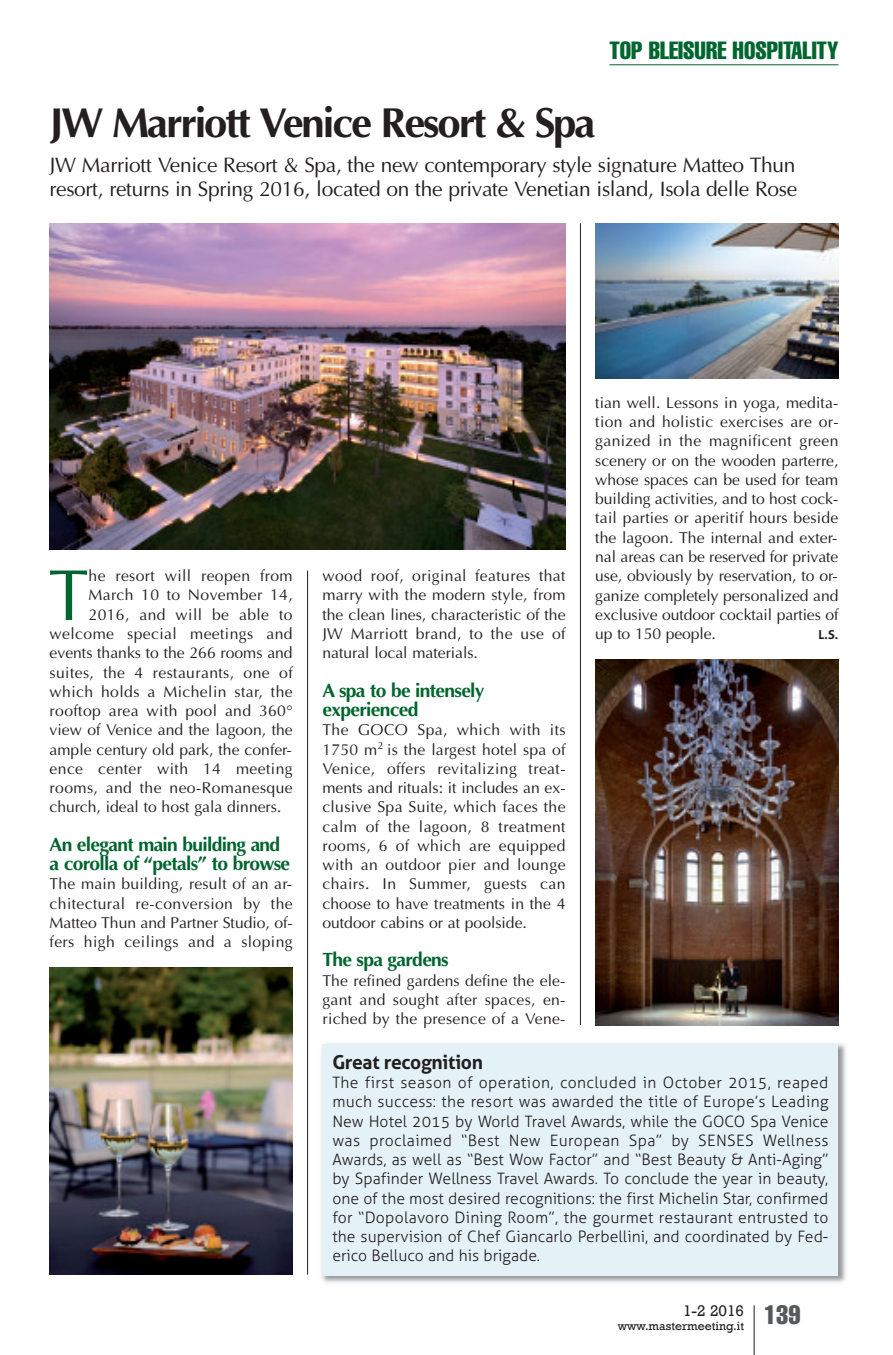
<style>
.page{position:relative;width:893px;height:1355px;background:#fff}
.page>*{position:absolute;margin:0;border:0;box-sizing:border-box;transform-origin:0 0}
.t1{font:72.27px "Optima";color:#00652e}
.t2{font:700 42px "Optima";letter-spacing:-.05em;color:#231f20}
.t3{font:extra-condensed 24.5px "Helvetica";color:#00652e}
.t4{font:21px/24.5px "Optima";letter-spacing:-.015em;color:#231f20}
.t5{font:700 19.25px/19.2px "Optima";letter-spacing:-.035em;color:#00652e}
.t6{font:700 19.25px "Aller";letter-spacing:-.015em;color:#231f20}
.t7{font:15.75px/19.2px "Optima";letter-spacing:.02em;color:#231f20;text-align:justify}
.t8{font:300 15.75px/19.2px "Aller";color:#231f20;text-align:justify}
.t9{font:15.75px "Optima";color:#231f20}
.t10{font:15.75px "Rockwell";color:#231f20}
.t11{font:12.25px "Rockwell";color:#231f20}
.t12{font:700 12.25px "Aller";color:#231f20}
</style>
<div class="page">
<hr style="left:754px;top:1305px;width:1px;height:49px;background:#231f20">
<hr style="left:609px;top:64px;width:229px;height:1px;background:#00652e">
<hr style="left:307px;top:570px;width:1px;height:704px;background:#231f20">
<hr style="left:580px;top:223px;width:1px;height:801px;background:#231f20">
<img style="left:321px;top:1043px;width:525px;height:240px">
<div style="left:322px;top:1044px;width:516px;height:231px;background:#e4f2f8"></div>
<img style="left:50px;top:223px;width:516px;height:326px">
<img style="left:595px;top:223px;width:243px;height:155px">
<img style="left:595px;top:659px;width:243px;height:365px">
<img style="left:50px;top:967px;width:243px;height:307px">
<h3 class="t3" style="left:609px;top:42px;width:230px">TOP BLEISURE HOSPITALITY</h3>
<h2 class="t2" style="left:50px;top:98px;width:547px">JW Marriott Venice Resort &amp; Spa</h2>
<h3 class="t4" style="left:50px;top:152px;width:749px">JW Marriott Venice Resort &amp; Spa, the new contemporary style signature Matteo Thun resort, returns in Spring 2016, located on the private Venetian island, Isola delle Rose</h3>
<h1 class="t1" style="left:49px;top:552px;width:42px">T</h1>
<p class="t7" style="left:89px;top:566px;width:206px">he resort will reopen from</p>
<p class="t7" style="left:89px;top:585px;width:206px">March 10 to November 14,</p>
<p class="t7" style="left:89px;top:604px;width:206px">2016, and will be able to</p>
<p class="t7" style="left:50px;top:624px;width:245px">welcome special meetings and</p>
<p class="t9" style="left:50px;top:643px;width:245px">events thanks to the 266 rooms and</p>
<p class="t7" style="left:50px;top:662px;width:245px">suites, the 4 restaurants, one of</p>
<p class="t7" style="left:50px;top:681px;width:245px">which holds a Michelin star, the</p>
<p class="t7" style="left:50px;top:701px;width:245px">rooftop area with pool and 360°</p>
<p class="t9" style="left:50px;top:720px;width:245px">view of Venice and the lagoon, the</p>
<p class="t9" style="left:50px;top:740px;width:244px">ample century old park, the confer-</p>
<p class="t7" style="left:50px;top:758px;width:245px">ence center with 14 meeting</p>
<p class="t7" style="left:50px;top:778px;width:245px">rooms, and the neo-Romanesque</p>
<p class="t9" style="left:50px;top:797px;width:233px">church, ideal to host gala dinners.</p>
<p class="t5" style="left:50px;top:834px;width:242px">An elegant main building and a corolla of “petals” to browse</p>
<p class="t7" style="left:50px;top:874px;width:245px">The main building, result of an ar&shy;chitectural re-conversion by the Matteo Thun and Partner Studio, of&shy;fers high ceilings and a sloping</p>
<p class="t7" style="left:322px;top:566px;width:245px">wood roof, original features that marry with the modern style, from the clean lines, characteristic of the JW Marriott brand, to the use of natural local materials.</p>
<p class="t5" style="left:322px;top:680px;width:164px">A spa to be intensely experienced</p>
<p class="t7" style="left:322px;top:720px;width:245px">The GOCO Spa, which with its 1750 m<sup>2</sup> is the largest hotel spa of Venice, offers revitalizing treat&shy;ments and rituals: it includes an ex&shy;clusive Spa Suite, which faces the calm of the lagoon, 8 treatment rooms, 6 of which are equipped with an outdoor pier and lounge chairs. In Summer, guests can choose to have treatments in the 4 outdoor cabins or at poolside.</p>
<p class="t5" style="left:322px;top:950px;width:128px">The spa gardens</p>
<p class="t7" style="left:322px;top:970px;width:245px">The refined gardens define the ele&shy;gant and sought after spaces, en&shy;riched by the presence of a Vene-</p>
<p class="t7" style="left:595px;top:393px;width:245px">tian well. Lessons in yoga, medita&shy;tion and holistic exercises are or&shy;ganized in the magnificent green scenery or on the wooden parterre, whose spaces can be used for team building activities, and to host cock&shy;tail parties or aperitif hours beside the lagoon. The internal and exter&shy;nal areas can be reserved for private use, obviously by reservation, to or&shy;ganize completely personalized and exclusive outdoor cocktail parties of up to 150 people.</p>
<p class="t12" style="left:818px;top:627px;width:21px">L.S.</p>
<p class="t6" style="left:332px;top:1050px;width:152px">Great recognition</p>
<p class="t8" style="left:332px;top:1072px;width:498px">The first season of operation, concluded in October 2015, reaped much success: the resort was awarded the title of Europe’s Leading New Hotel 2015 by World Travel Awards, while the GOCO Spa Venice was proclaimed “Best New European Spa” by SENSES Wellness Awards, as well as “Best Wow Factor” and “Best Beauty &amp; Anti-Aging” by Spafinder Wellness Travel Awards. To conclude the year in beauty, one of the most desired recognitions: the first Michelin Star, confirmed for “Dopolavoro Dining Room”, the gourmet restaurant entrusted to the supervision of Chef Giancarlo Perbellini, and coordinated by Fed&shy;erico Belluco and his brigade.</p>
<p class="t11" style="left:618px;top:1318px;width:184px">www.mastermeeting.it <sup>139</sup></p>
<p class="t10" style="left:683px;top:1300px;width:63px">1-2 2016</p>
</div>
